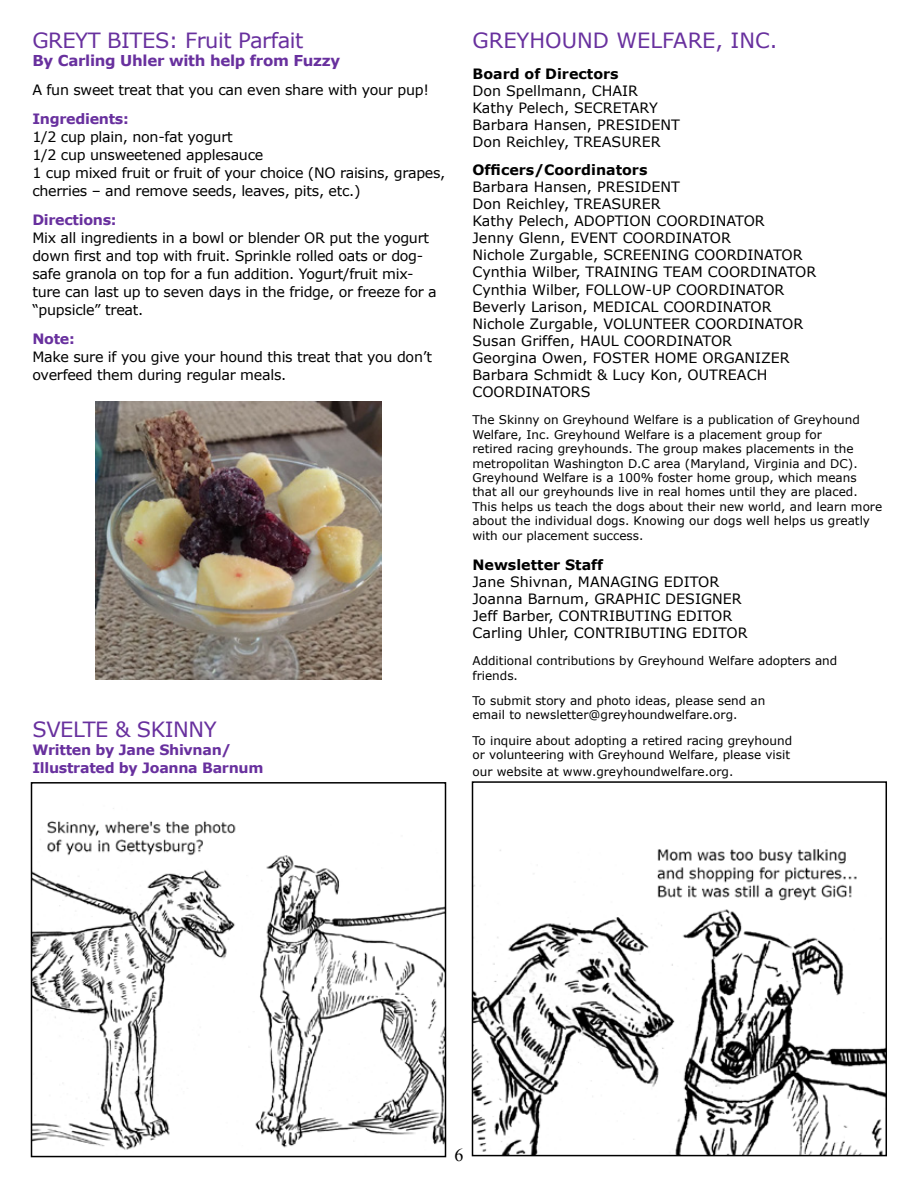
<style>
.page{position:relative;width:918px;height:1188px;background:#fff}
.page>*{position:absolute;margin:0;border:0;box-sizing:border-box;transform-origin:0 0}
.t1{font:21px "Verdana";letter-spacing:-.02em;color:#68309e}
.t2{font:21px "Verdana";color:#68309e}
.t3{font:18px "Times New Roman";color:#000}
.t4{font:700 15px "Verdana";letter-spacing:-.02em;color:#68309e}
.t5{font:14.25px/17.1px "Verdana";color:#000}
.t6{font:14.25px/18px "Verdana";letter-spacing:-.02em;color:#000}
.t7{font:700 14.25px/18px "Verdana";letter-spacing:-.02em;color:#68309e}
.t8{font:700 14.25px "Verdana";color:#000}
.t9{font:12px/14.4px "Verdana";color:#000}
</style>
<div class="page">
<img style="left:96px;top:401px;width:286px;height:278px">
<img style="left:34px;top:808px;width:409px;height:342px">
<div style="left:31px;top:782px;width:415px;height:375px;border:2px solid #000"></div>
<img style="left:475px;top:849px;width:409px;height:304px">
<div style="left:472px;top:781px;width:415px;height:375px;border:2px solid #000"></div>
<h1 class="t1" style="left:32px;top:26px;width:273px">GREYT BITES: Fruit Parfait</h1>
<p class="t4" style="left:32px;top:50px;width:309px">By Carling Uhler with help from Fuzzy</p>
<p class="t6" style="left:32px;top:81px;width:398px">A fun sweet treat that you can even share with your pup!</p>
<p class="t7" style="left:32px;top:110px;width:98px">Ingredients:</p>
<p class="t6" style="left:32px;top:128px;width:415px">1/2 cup plain, non-fat yogurt<br>1/2 cup unsweetened applesauce<br>1 cup mixed fruit or fruit of your choice (NO raisins, grapes, cherries – and remove seeds, leaves, pits, etc.)</p>
<p class="t7" style="left:32px;top:210px;width:86px">Directions:</p>
<p class="t6" style="left:32px;top:229px;width:406px">Mix all ingredients in a bowl or blender OR put the yogurt down first and top with fruit. Sprinkle rolled oats or dog&shy;safe granola on top for a fun addition. Yogurt/fruit mix&shy;ture can last up to seven days in the fridge, or freeze for a “pupsicle” treat.</p>
<p class="t7" style="left:32px;top:329px;width:44px">Note:</p>
<p class="t6" style="left:32px;top:347px;width:401px">Make sure if you give your hound this treat that you don’t overfeed them during regular meals.</p>
<h1 class="t1" style="left:32px;top:715px;width:186px">SVELTE &amp; SKINNY</h1>
<p class="t7" style="left:32px;top:741px;width:233px">Written by Jane Shivnan/<br>Illustrated by Joanna Barnum</p>
<h1 class="t2" style="left:472px;top:26px;width:306px">GREYHOUND WELFARE, INC.</h1>
<p class="t8" style="left:472px;top:63px;width:148px">Board of Directors</p>
<p class="t5" style="left:472px;top:82px;width:209px">Don Spellmann, CHAIR<br>Kathy Pelech, SECRETARY<br>Barbara Hansen, PRESIDENT<br>Don Reichley, TREASURER</p>
<p class="t8" style="left:472px;top:160px;width:176px">Officers/Coordinators</p>
<p class="t5" style="left:472px;top:178px;width:345px">Barbara Hansen, PRESIDENT<br>Don Reichley, TREASURER<br>Kathy Pelech, ADOPTION COORDINATOR<br>Jenny Glenn, EVENT COORDINATOR<br>Nichole Zurgable, SCREENING COORDINATOR Cynthia Wilber, TRAINING TEAM COORDINATOR Cynthia Wilber, FOLLOW-UP COORDINATOR Beverly Larison, MEDICAL COORDINATOR Nichole Zurgable, VOLUNTEER COORDINATOR Susan Griffen, HAUL COORDINATOR<br>Georgina Owen, FOSTER HOME ORGANIZER Barbara Schmidt &amp; Lucy Kon, OUTREACH COORDINATORS</p>
<p class="t9" style="left:472px;top:413px;width:411px">The Skinny on Greyhound Welfare is a publication of Greyhound Welfare, Inc. Greyhound Welfare is a placement group for<br>retired racing greyhounds. The group makes placements in the metropolitan Washington D.C area (Maryland, Virginia and DC).<br>Greyhound Welfare is a 100% foster home group, which means that all our greyhounds live in real homes until they are placed.<br>This helps us teach the dogs about their new world, and learn more about the individual dogs. Knowing our dogs well helps us greatly with our placement success.</p>
<p class="t8" style="left:472px;top:554px;width:132px">Newsletter Staff</p>
<p class="t5" style="left:472px;top:573px;width:277px">Jane Shivnan, MANAGING EDITOR Joanna Barnum, GRAPHIC DESIGNER Jeff Barber, CONTRIBUTING EDITOR Carling Uhler, CONTRIBUTING EDITOR</p>
<p class="t9" style="left:472px;top:654px;width:366px">Additional contributions by Greyhound Welfare adopters and friends.</p>
<p class="t9" style="left:472px;top:693px;width:294px">To submit story and photo ideas, please send an email to newsletter@greyhoundwelfare.org.</p>
<p class="t9" style="left:472px;top:733px;width:321px">To inquire about adopting a retired racing greyhound or volunteering with Greyhound Welfare, please visit</p>
<p class="t9" style="left:472px;top:765px;width:262px">our website at www.greyhoundwelfare.org.</p>
<h2 class="t3" style="left:454px;top:1143px;width:10px">6</h2>
</div>
